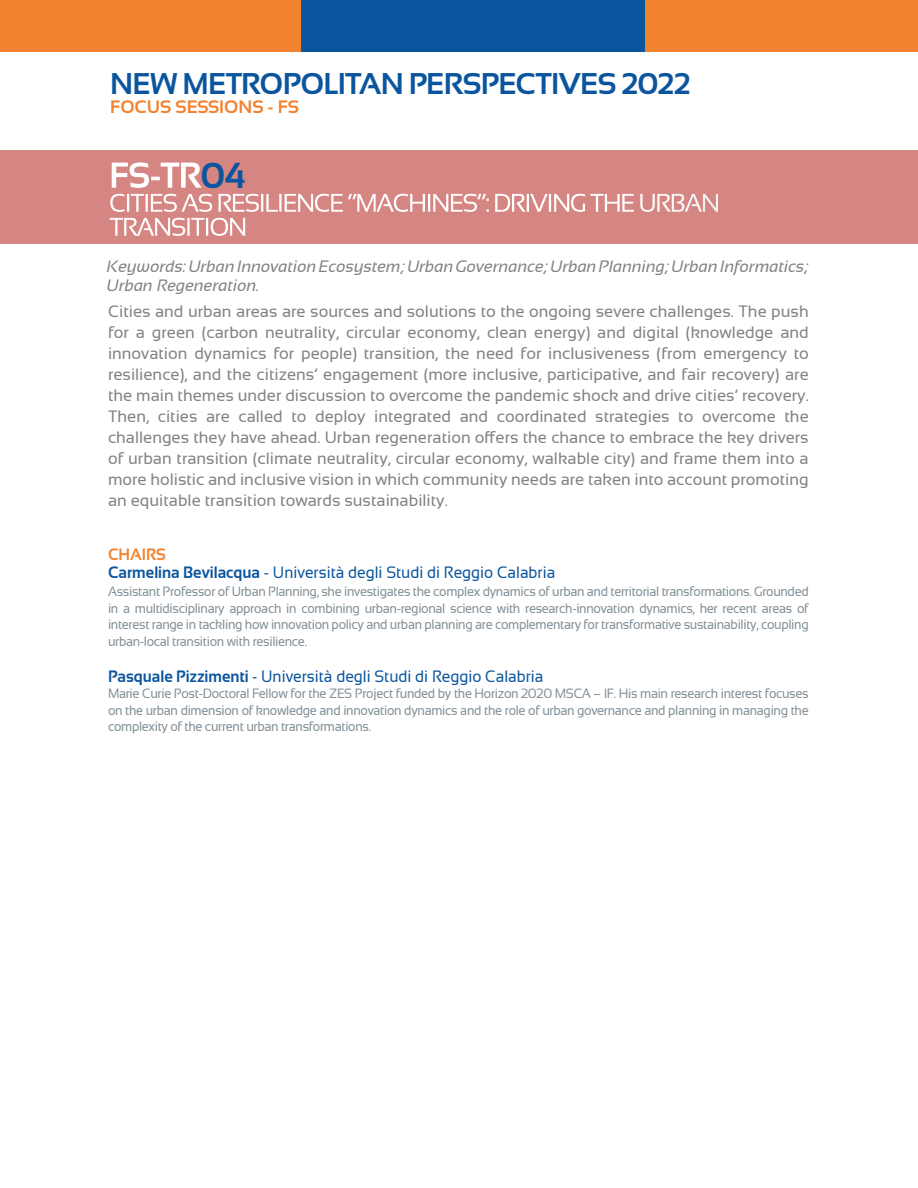
<style>
.page{position:relative;width:918px;height:1188px;background:#fff}
.page>*{position:absolute;margin:0;border:0;box-sizing:border-box;transform-origin:0 0}
.t1{font:700 36px "Sansation";letter-spacing:-.025em;color:#fff}
.t2{font:700 30px "Sansation";letter-spacing:-.025em;color:#0b559e}
.t3{font:25.5px/24px "Sansation";letter-spacing:-.06em;color:#fff}
.t4{font:700 18px "Sansation";color:#f18330}
.t5{font:16.5px/21px "Sansation";color:#808285;text-align:justify}
.t6{font:16.5px/18px "Sansation";color:#0b559e;scale:.94 1}
.t7{font:italic 16.5px/19.5px "Sansation";color:#808285}
.t8{font:13.5px/16.5px "Sansation";letter-spacing:-.025em;color:#828f97;text-align:justify;scale:.94 1}
.s1{color:#0b559e}
.s2{font-weight:700;color:#f18330}
.s3{font-weight:700}
</style>
<div class="page">
<div style="left:0;top:150px;width:918px;height:94px;background:#d68682"></div>
<div style="left:0;top:0;width:302px;height:52px;background:#f18330"></div>
<div style="left:301px;top:0;width:347px;height:52px;background:#0b559e"></div>
<div style="left:645px;top:0;width:273px;height:52px;background:#f18330"></div>
<h2 class="t2" style="left:110px;top:67px;width:582px">NEW METROPOLITAN PERSPECTIVES 2022</h2>
<p class="t4" style="left:110px;top:97px;width:191px">FOCUS SESSIONS - FS</p>
<h1 class="t1" style="left:109px;top:155px;width:138px">FS-TR<span class="s1">04</span></h1>
<h3 class="t3" style="left:109px;top:191px;width:612px">CITIES AS RESILIENCE “MACHINES”: DRIVING THE URBAN<br>TRANSITION</h3>
<p class="t7" style="left:107px;top:256px;width:703px">Keywords: Urban Innovation Ecosystem; Urban Governance; Urban Planning; Urban Informatics;<br>Urban Regeneration.</p>
<p class="t5" style="left:108px;top:300px;width:702px">Cities and urban areas are sources and solutions to the ongoing severe challenges. The push for a green (carbon neutrality, circular economy, clean energy) and digital (knowledge and innovation dynamics for people) transition, the need for inclusiveness (from emergency to resilience), and the citizens‘ engagement (more inclusive, participative, and fair recovery) are the main themes under discussion to overcome the pandemic shock and drive cities’ recovery.<br>Then, cities are called to deploy integrated and coordinated strategies to overcome the challenges they have ahead. Urban regeneration offers the chance to embrace the key drivers of urban transition (climate neutrality, circular economy, walkable city) and frame them into a more holistic and inclusive vision in which community needs are taken into account promoting an equitable transition towards sustainability.</p>
<p class="t6" style="left:108px;top:545px;width:477px"><span class="s2">CHAIRS<br></span><span class="s3">Carmelina Bevilacqua</span> - Università degli Studi di Reggio Calabria</p>
<p class="t8" style="left:108px;top:583px;width:747px">Assistant Professor of Urban Planning, she investigates the complex dynamics of urban and territorial transformations. Grounded in a multidisciplinary approach in combining urban-regional science with research-innovation dynamics, her recent areas of interest range in tackling how innovation policy and urban planning are complementary for transformative sustainability, coupling urban-local transition with resilience.</p>
<p class="t6" style="left:108px;top:667px;width:465px"><span class="s3">Pasquale Pizzimenti</span> - Università degli Studi di Reggio Calabria</p>
<p class="t8" style="left:108px;top:685px;width:747px">Marie Curie Post-Doctoral Fellow for the ZES Project funded by the Horizon 2020 MSCA – IF. His main research interest focuses on the urban dimension of knowledge and innovation dynamics and the role of urban governance and planning in managing the complexity of the current urban transformations.</p>
</div>
